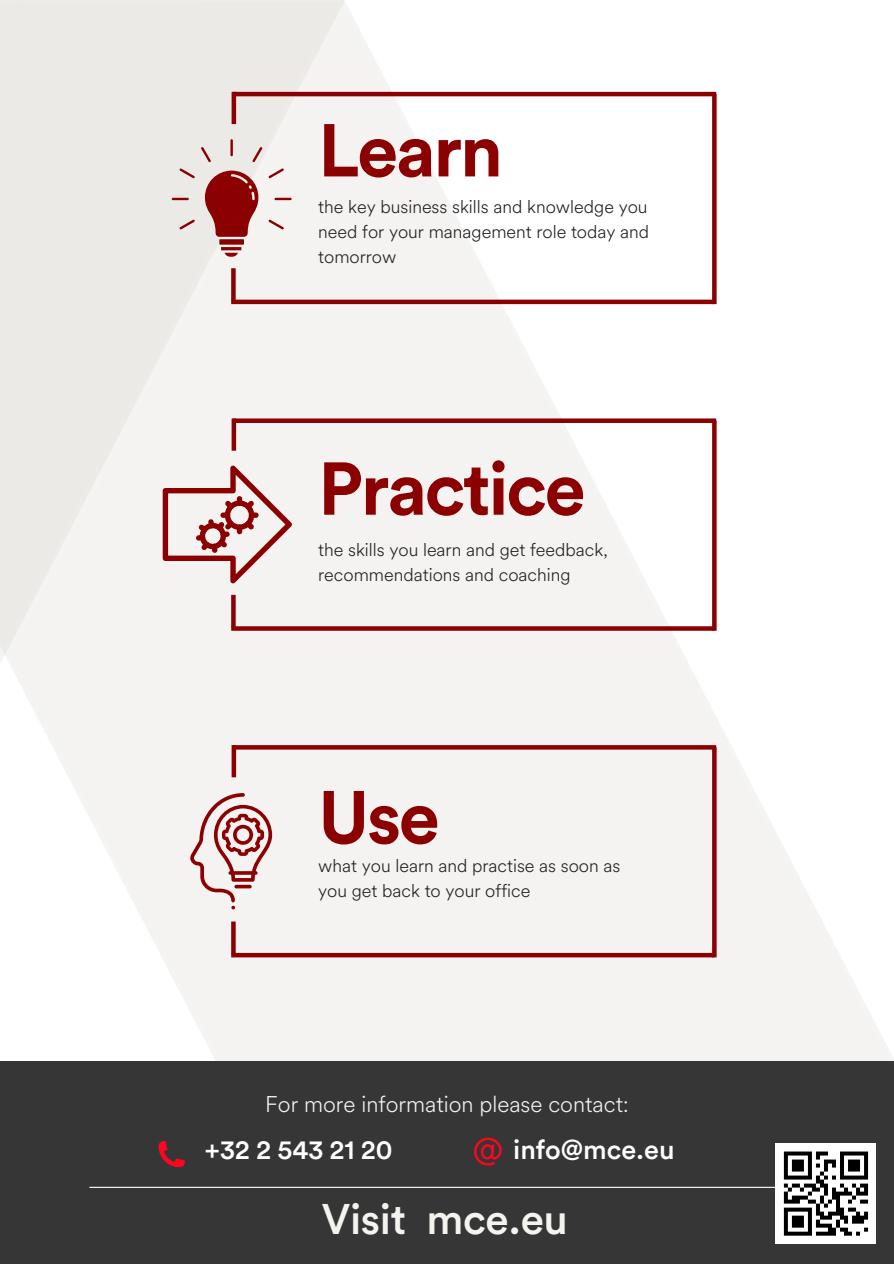
<style>
.page{position:relative;width:894px;height:1264px;background:#fff}
.page>*{position:absolute;margin:0;border:0;box-sizing:border-box;transform-origin:0 0}
.t1{font:700 73.8px "Circular Std";letter-spacing:-.03em;color:#8b0000}
.t2{font:500 42.3px "Circular Std";letter-spacing:-.01em;color:#f4f3ee}
.t3{font:500 27px "Circular Std";color:#fff}
.t4{font:300 22.5px "Circular Spotify Text";color:#f4f3ee}
.t5{font:300 18px/24.8px "Circular Spotify Text";color:#202020}
</style>
<div class="page">
<img style="left:0;top:0;width:893px;height:1060px">
<div style="left:0;top:1060px;width:893px;height:203px;background:#363636"></div>
<div style="left:775px;top:1143px;width:100px;height:100px;background:#fff"></div>
<svg style="left:783px;top:1151px;width:28px;height:4px"></svg>
<svg style="left:815px;top:1151px;width:12px;height:4px"></svg>
<svg style="left:840px;top:1151px;width:27px;height:4px"></svg>
<svg style="left:783px;top:1155px;width:84px;height:80px"></svg>
<hr style="left:89px;top:1186px;width:694px;height:1px;background:#fff">
<svg style="left:158px;top:1141px;width:26px;height:25px"></svg>
<svg style="left:474px;top:1137px;width:28px;height:28px"></svg>
<svg style="left:163px;top:465px;width:129px;height:118px"></svg>
<svg style="left:236px;top:745px;width:480px;height:4px;background:#8d0606"></svg>
<div style="left:231px;top:952px;width:482px;height:5px;background:#8b0000"></div>
<svg style="left:712px;top:747px;width:4px;height:210px"></svg>
<div style="left:231px;top:745px;width:5px;height:32px;background:#8b0000"></div>
<svg style="left:231px;top:921px;width:4px;height:32px"></svg>
<svg style="left:190px;top:793px;width:82px;height:116px"></svg>
<svg style="left:172px;top:139px;width:119px;height:117px"></svg>
<div style="left:233px;top:418px;width:483px;height:5px;background:#8b0000"></div>
<svg style="left:231px;top:626px;width:481px;height:4px;background:#910f0f"></svg>
<svg style="left:712px;top:423px;width:4px;height:207px"></svg>
<div style="left:231px;top:418px;width:5px;height:32px;background:#8b0000"></div>
<svg style="left:231px;top:595px;width:4px;height:32px"></svg>
<hr style="left:233px;top:92px;width:483px;height:4px;background:#8b0000">
<div style="left:231px;top:299px;width:482px;height:5px;background:#8b0000"></div>
<svg style="left:712px;top:96px;width:4px;height:208px"></svg>
<div style="left:231px;top:92px;width:5px;height:32px;background:#8b0000"></div>
<svg style="left:231px;top:268px;width:4px;height:32px"></svg>
<p class="t1" style="left:318px;top:117px;width:186px">Learn</p>
<h1 class="t5" style="left:318px;top:195px;width:332px;text-align:justify">the key business skills and knowledge you need for your management role today and tomorrow</h1>
<h1 class="t1" style="left:318px;top:455px;width:269px">Practice</h1>
<p class="t5" style="left:318px;top:538px;width:291px">the skills you learn and get feedback, recommendations and coaching</p>
<p class="t1" style="left:318px;top:783px;width:123px">Use</p>
<p class="t5" style="left:318px;top:854px;width:303px">what you learn and practise as soon as you get back to your office</p>
<h1 class="t4" style="left:265px;top:1088px;width:365px">For more information please contact:</h1>
<p class="t3" style="left:204px;top:1136px;width:189px">+32 2 543 21 20</p>
<p class="t3" style="left:513px;top:1136px;width:163px">info@mce.eu</p>
<p class="t2" style="left:322px;top:1199px;width:248px">Visit mce.eu</p>
</div>
